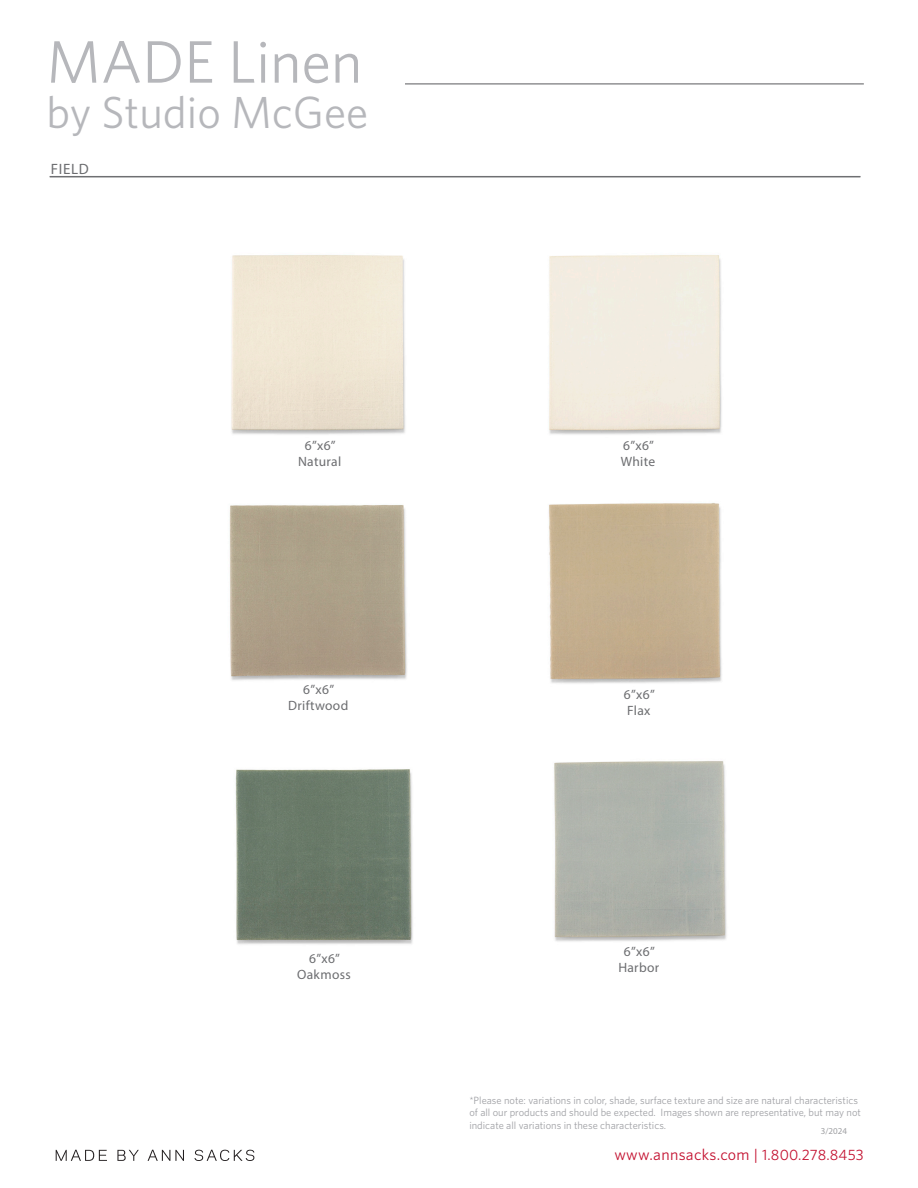
<style>
.page{position:relative;width:918px;height:1188px;background:#fff}
.page>*{position:absolute;margin:0;border:0;box-sizing:border-box;transform-origin:0 0}
.t1{font:60px "Whitney";color:#b6b7bb}
.t2{font:45px "Whitney";color:#b6b7bb}
.t3{font:15.9px "Whitney";letter-spacing:.02em;color:#c3102f}
.t4{font:15px "Myriad Pro";letter-spacing:.045em;color:#6c6d70}
.t5{font:13.5px "Myriad Pro";letter-spacing:.025em;color:#6c6d70}
.t6{font:10.5px/12.6px "Whitney";color:#a0a1a5}
.t7{font:9px "Myriad Pro";color:#9fa0a3}
.s1{font-size:15.6px}
.s2{font-size:15px}
</style>
<div class="page">
<hr style="left:405px;top:83px;width:459px;height:1px;background:#6c6d70">
<svg style="left:56px;top:1150px;width:51px;height:11px"></svg>
<svg style="left:117px;top:1150px;width:22px;height:11px"></svg>
<svg style="left:148px;top:1150px;width:36px;height:11px"></svg>
<svg style="left:194px;top:1150px;width:60px;height:11px"></svg>
<hr style="left:50px;top:176px;width:810px;height:1px;background:#6c6d70">
<hr style="left:50px;top:177px;width:810px;height:1px;background:#6c6d70">
<img style="left:229px;top:505px;width:178px;height:176px">
<img style="left:549px;top:503px;width:173px;height:181px">
<img style="left:554px;top:761px;width:173px;height:181px">
<img style="left:231px;top:255px;width:174px;height:180px">
<img style="left:235px;top:769px;width:178px;height:176px">
<img style="left:549px;top:255px;width:173px;height:180px">
<h1 class="t1" style="left:46px;top:22px;width:317px">MADE Linen</h1>
<h2 class="t2" style="left:46px;top:82px;width:323px">by Studio McGee</h2>
<p class="t4" style="left:51px;top:160px;width:40px">FIELD</p>
<p class="t5" style="left:305px;top:437px;width:33px">6”x6”</p>
<p class="t5" style="left:298px;top:453px;width:45px">Natural</p>
<p class="t5" style="left:303px;top:681px;width:33px">6”x6”</p>
<p class="t5" style="left:288px;top:698px;width:62px">Driftwood</p>
<p class="t5" style="left:309px;top:950px;width:33px">6”x6”</p>
<p class="t5" style="left:297px;top:966px;width:55px">Oakmoss</p>
<p class="t5" style="left:623px;top:437px;width:33px">6”x6”</p>
<p class="t5" style="left:621px;top:453px;width:36px">White</p>
<p class="t5" style="left:624px;top:686px;width:33px">6”x6”</p>
<p class="t5" style="left:627px;top:703px;width:25px">Flax</p>
<p class="t5" style="left:624px;top:943px;width:33px">6”x6”</p>
<p class="t5" style="left:618px;top:959px;width:42px">Harbor</p>
<p class="t6" style="left:469px;top:1093px;width:393px">*Please note: variations in color, shade, surface texture and size are natural characteristics of all our products and should be expected. Images shown are representative, but may not indicate all variations in these characteristics.</p>
<h3 class="t3" style="left:614px;top:1144px;width:251px">www.annsacks.com <span class="s1">|</span> <span class="s2">1.800.278.8453</span></h3>
<p class="t7" style="left:821px;top:1126px;width:28px">3/2024</p>
</div>
